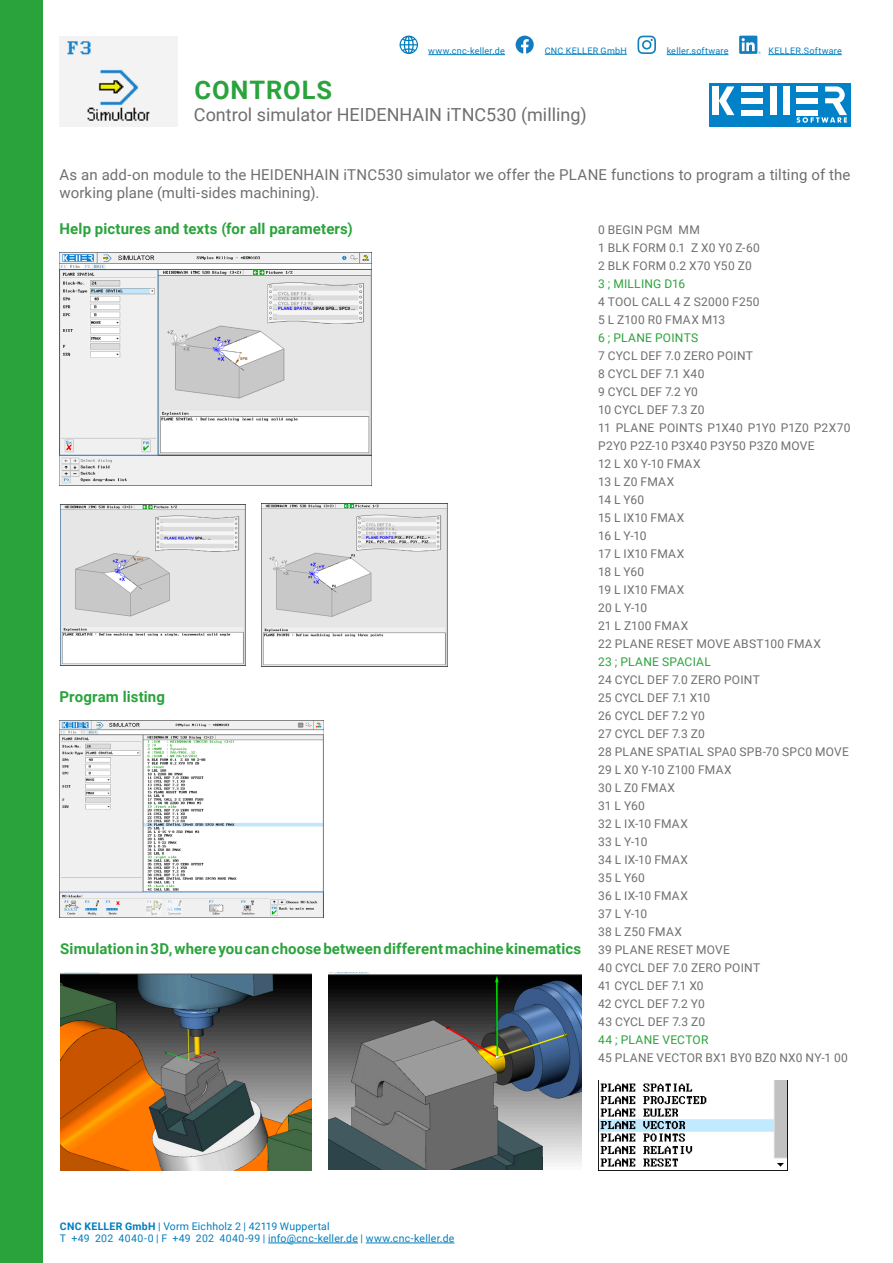
<style>
.page{position:relative;width:893px;height:1263px;background:#fff}
.page>*{position:absolute;margin:0;border:0;box-sizing:border-box;transform-origin:0 0}
.t1{font:700 25.5px "Roboto";letter-spacing:.035em;color:#2ba33c}
.UnterKapitelname_L{font:18px "Roboto";color:#6f6f6f}
.Fließtext{font:15px/18px "Roboto";letter-spacing:.005em;color:#6f6f6f}
.Fließtext_Headline2{font:700 15px "Roboto";letter-spacing:.01em;color:#2ba33c}
.Fließtext-2{font:12px/18px "Roboto";letter-spacing:.02em;color:#6f6f6f}
.Fließtext-3{font:12px "Roboto";letter-spacing:.02em;color:#2ba33c}
.t2{font:10.5px/12.6px "Roboto";letter-spacing:.02em;color:#007dbd}
.t3{font:9px "Roboto";letter-spacing:.03em;color:#007dbd}
.s1{font-weight:700}
</style>
<div class="page">
<img style="left:60px;top:252px;width:312px;height:234px">
<img style="left:262px;top:504px;width:185px;height:162px">
<img style="left:60px;top:504px;width:185px;height:162px">
<img style="left:60px;top:720px;width:264px;height:198px">
<img style="left:60px;top:972px;width:252px;height:198px">
<img style="left:329px;top:972px;width:252px;height:197px">
<img style="left:598px;top:1080px;width:189px;height:90px">
<div style="left:0;top:0;width:43px;height:1263px;background:#2ba33c"></div>
<img style="left:60px;top:36px;width:117px;height:90px">
<div style="left:709px;top:83px;width:141px;height:43px;background:#0081c8"></div>
<svg style="left:719px;top:86px;width:15px;height:29px"></svg>
<div style="left:712px;top:86px;width:7px;height:29px;background:#fff"></div>
<div style="left:770px;top:86px;width:6px;height:29px;background:#fff"></div>
<div style="left:783px;top:86px;width:6px;height:29px;background:#fff"></div>
<div style="left:741px;top:86px;width:22px;height:6px;background:#fff"></div>
<div style="left:741px;top:98px;width:22px;height:5px;background:#fff"></div>
<div style="left:741px;top:110px;width:22px;height:5px;background:#fff"></div>
<svg style="left:796px;top:86px;width:51px;height:37px"></svg>
<hr style="left:545px;top:54px;width:82px;height:1px;background:#007dbd">
<svg style="left:516px;top:36px;width:18px;height:18px"></svg>
<hr style="left:667px;top:54px;width:61px;height:1px;background:#007dbd">
<svg style="left:637px;top:36px;width:19px;height:18px"></svg>
<hr style="left:428px;top:54px;width:77px;height:1px;background:#007dbd">
<svg style="left:400px;top:36px;width:18px;height:18px"></svg>
<hr style="left:768px;top:54px;width:74px;height:1px;background:#007dbd">
<svg style="left:739px;top:36px;width:22px;height:18px"></svg>
<hr style="left:268px;top:1243px;width:90px;height:1px;background:#007dbd">
<hr style="left:366px;top:1243px;width:88px;height:1px;background:#007dbd">
<p class="t3" style="left:428px;top:44px;width:78px">www.cnc-keller.de</p>
<p class="t3" style="left:545px;top:44px;width:84px">CNC KELLER GmbH</p>
<p class="t3" style="left:667px;top:44px;width:63px">keller.software</p>
<p class="t3" style="left:768px;top:44px;width:75px">KELLER.Software</p>
<h1 class="t1" style="left:194px;top:72px;width:139px">CONTROLS</h1>
<p class="UnterKapitelname_L" style="left:194px;top:102px;width:394px">Control simulator HEIDENHAIN iTNC530 (milling)</p>
<p class="Fließtext" style="left:60px;top:165px;width:792px">As an add-on module to the HEIDENHAIN iTNC530 simulator we offer the PLANE functions to program a tilting of the working plane (multi-sides machining).</p>
<p class="Fließtext_Headline2" style="left:60px;top:218px;width:295px">Help pictures and texts (for all parameters)</p>
<p class="Fließtext_Headline2" style="left:60px;top:686px;width:107px">Program listing</p>
<p class="Fließtext_Headline2" style="left:60px;top:938px;width:522px">Simulation in 3D, where you can choose between different machine kinematics</p>
<p class="Fließtext-2" style="left:598px;top:220px;width:103px">0 BEGIN PGM MM</p>
<p class="Fließtext-2" style="left:598px;top:238px;width:163px">1 BLK FORM 0.1 Z X0 Y0 Z-60</p>
<p class="Fließtext-2" style="left:598px;top:256px;width:155px">2 BLK FORM 0.2 X70 Y50 Z0</p>
<p class="Fließtext-3" style="left:598px;top:275px;width:89px">3 ; MILLING D16</p>
<p class="Fließtext-2" style="left:598px;top:292px;width:163px">4 TOOL CALL 4 Z S2000 F250</p>
<p class="Fließtext-2" style="left:598px;top:310px;width:129px">5 L Z100 R0 FMAX M13</p>
<p class="Fließtext-3" style="left:598px;top:329px;width:102px">6 ; PLANE POINTS</p>
<p class="Fließtext-2" style="left:598px;top:346px;width:156px">7 CYCL DEF 7.0 ZERO POINT</p>
<p class="Fließtext-2" style="left:598px;top:364px;width:108px">8 CYCL DEF 7.1 X40</p>
<p class="Fließtext-2" style="left:598px;top:382px;width:101px">9 CYCL DEF 7.2 Y0</p>
<p class="Fließtext-2" style="left:598px;top:400px;width:108px">10 CYCL DEF 7.3 Z0</p>
<p class="Fließtext-2" style="left:598px;top:418px;width:254px">11 PLANE POINTS P1X40 P1Y0 P1Z0 P2X70<br>P2Y0 P2Z-10 P3X40 P3Y50 P3Z0 MOVE</p>
<p class="Fließtext-2" style="left:598px;top:454px;width:104px">12 L X0 Y-10 FMAX</p>
<p class="Fließtext-2" style="left:598px;top:472px;width:78px">13 L Z0 FMAX</p>
<p class="Fließtext-2" style="left:598px;top:490px;width:48px">14 L Y60</p>
<p class="Fließtext-2" style="left:598px;top:508px;width:88px">15 L IX10 FMAX</p>
<p class="Fließtext-2" style="left:598px;top:526px;width:50px">16 L Y-10</p>
<p class="Fließtext-2" style="left:598px;top:544px;width:88px">17 L IX10 FMAX</p>
<p class="Fließtext-2" style="left:598px;top:562px;width:48px">18 L Y60</p>
<p class="Fließtext-2" style="left:598px;top:580px;width:88px">19 L IX10 FMAX</p>
<p class="Fließtext-2" style="left:598px;top:598px;width:51px">20 L Y-10</p>
<p class="Fließtext-2" style="left:598px;top:616px;width:92px">21 L Z100 FMAX</p>
<p class="Fließtext-2" style="left:598px;top:634px;width:224px">22 PLANE RESET MOVE ABST100 FMAX</p>
<p class="Fließtext-3" style="left:598px;top:653px;width:114px">23 ; PLANE SPACIAL</p>
<p class="Fließtext-2" style="left:598px;top:670px;width:163px">24 CYCL DEF 7.0 ZERO POINT</p>
<p class="Fließtext-2" style="left:598px;top:688px;width:114px">25 CYCL DEF 7.1 X10</p>
<p class="Fließtext-2" style="left:598px;top:706px;width:108px">26 CYCL DEF 7.2 Y0</p>
<p class="Fließtext-2" style="left:598px;top:724px;width:108px">27 CYCL DEF 7.3 Z0</p>
<p class="Fließtext-2" style="left:598px;top:742px;width:252px">28 PLANE SPATIAL SPA0 SPB-70 SPC0 MOVE</p>
<p class="Fließtext-2" style="left:598px;top:760px;width:135px">29 L X0 Y-10 Z100 FMAX</p>
<p class="Fließtext-2" style="left:598px;top:778px;width:78px">30 L Z0 FMAX</p>
<p class="Fließtext-2" style="left:598px;top:796px;width:48px">31 L Y60</p>
<p class="Fließtext-2" style="left:598px;top:814px;width:91px">32 L IX-10 FMAX</p>
<p class="Fließtext-2" style="left:598px;top:832px;width:51px">33 L Y-10</p>
<p class="Fließtext-2" style="left:598px;top:850px;width:91px">34 L IX-10 FMAX</p>
<p class="Fließtext-2" style="left:598px;top:868px;width:48px">35 L Y60</p>
<p class="Fließtext-2" style="left:598px;top:886px;width:91px">36 L IX-10 FMAX</p>
<p class="Fließtext-2" style="left:598px;top:904px;width:51px">37 L Y-10</p>
<p class="Fließtext-2" style="left:598px;top:922px;width:85px">38 L Z50 FMAX</p>
<p class="Fließtext-2" style="left:598px;top:940px;width:133px">39 PLANE RESET MOVE</p>
<p class="Fließtext-2" style="left:598px;top:958px;width:164px">40 CYCL DEF 7.0 ZERO POINT</p>
<p class="Fließtext-2" style="left:598px;top:976px;width:107px">41 CYCL DEF 7.1 X0</p>
<p class="Fließtext-2" style="left:598px;top:994px;width:108px">42 CYCL DEF 7.2 Y0</p>
<p class="Fließtext-2" style="left:598px;top:1012px;width:109px">43 CYCL DEF 7.3 Z0</p>
<p class="Fließtext-3" style="left:598px;top:1031px;width:112px">44 ; PLANE VECTOR</p>
<p class="Fließtext-2" style="left:598px;top:1048px;width:251px">45 PLANE VECTOR BX1 BY0 BZ0 NX0 NY-1 00</p>
<p class="t2" style="left:60px;top:1219px;width:396px"><span class="s1">CNC KELLER GmbH</span> | Vorm Eichholz 2 | 42119 Wuppertal<br>T +49 202 4040-0 | F +49 202 4040-99 | info@cnc-keller.de | www.cnc-keller.de</p>
</div>
